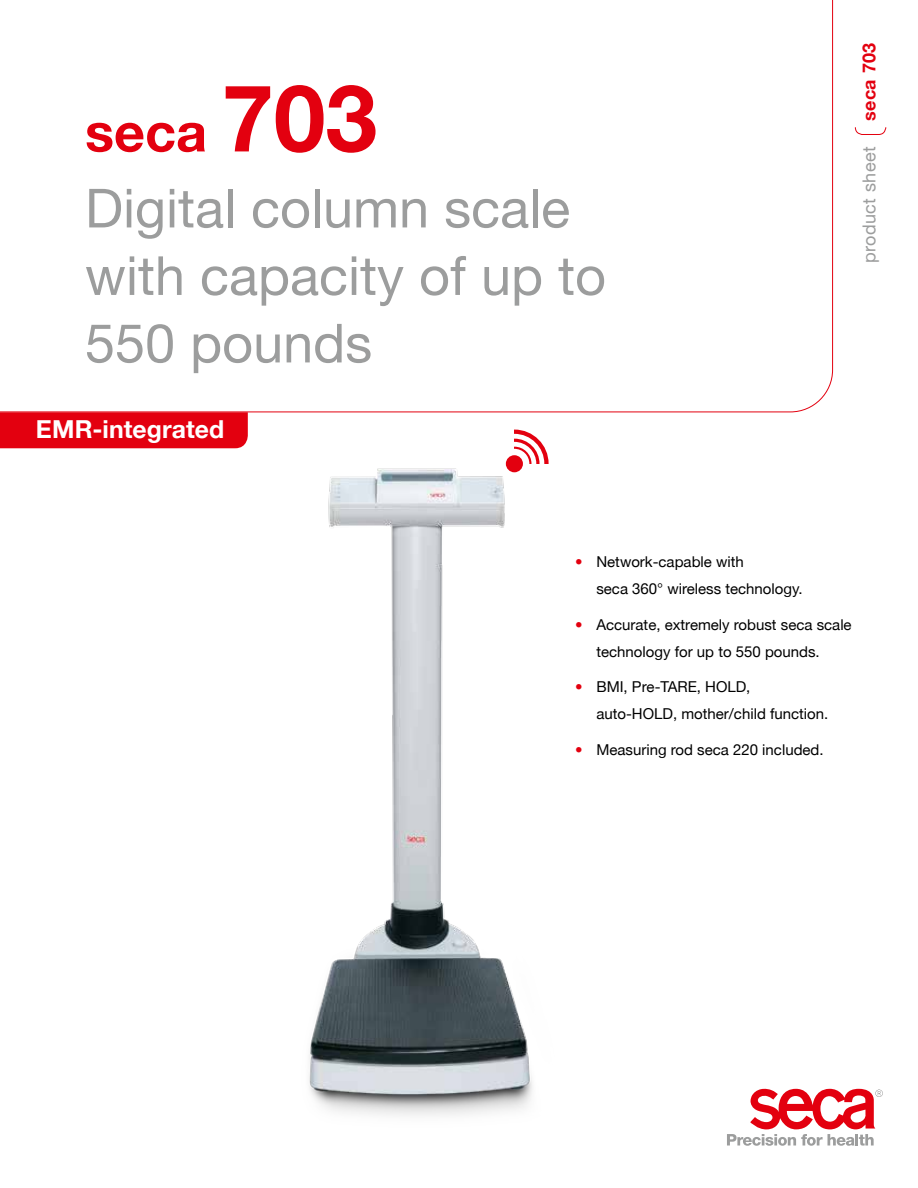
<style>
.page{position:relative;width:918px;height:1188px;background:#fff}
.page>*{position:absolute;margin:0;border:0;box-sizing:border-box;transform-origin:0 0}
.t1{font:54px/76.1px "secaglobal";color:#9c9d9d}
.t2{font:700 24.75px "secaglobal";letter-spacing:.005em;color:#fff}
.t3{font:18px "secaglobal";letter-spacing:.025em;color:#9c9d9d}
.t4{font:700 18px "secaglobal";letter-spacing:.025em;color:#e3000f}
.t5{font:15px/27px "secaglobal";color:#000}
.s1{font-weight:700;color:#e3000f}
.s2{font-weight:700;font-size:93px;color:#e3000f}
.s3{color:#e3000f}
</style>
<div class="page">
<svg style="left:855px;top:127px;width:32px;height:8px"></svg>
<svg style="left:0;top:0;width:833px;height:413px"></svg>
<div style="left:0;top:412px;width:248px;height:36px;background:#e3000f"></div>
<img style="left:309px;top:429px;width:223px;height:687px">
<div style="left:506px;top:455px;width:17px;height:17px;background:#e3000f;border-radius:50%"></div>
<svg style="left:514px;top:430px;width:35px;height:34px"></svg>
<svg style="left:727px;top:1089px;width:156px;height:57px"></svg>
<h1 class="t1" style="left:85px;top:95px;width:487px"><span class="s1">seca</span> <span class="s2">703<br></span>Digital column scale</h1>
<h1 class="t1" style="left:85px;top:243px;width:523px;line-height:67.5px">with capacity of up to<br>550 pounds</h1>
<h2 class="t2" style="left:36px;top:415px;width:190px">EMR-integrated</h2>
<p class="t4" style="left:859px;top:121px;width:80px;rotate:-90deg">seca 703</p>
<p class="t3" style="left:859px;top:263px;width:119px;rotate:-90deg">product sheet</p>
<p class="t5" style="left:596px;top:548px;width:208px;text-indent:-21px"><span class="s3">•</span> Network-capable with<br>seca 360° wireless technology.</p>
<p class="t5" style="left:596px;top:611px;width:257px;text-indent:-21px"><span class="s3">•</span> Accurate, extremely robust seca scale technology for up to 550 pounds.</p>
<p class="t5" style="left:596px;top:673px;width:234px;text-indent:-21px"><span class="s3">•</span> BMI, Pre-TARE, HOLD, auto-HOLD, mother/child function.</p>
<p class="t5" style="left:575px;top:736px;width:250px"><span class="s3">•</span> Measuring rod seca 220 included.</p>
</div>
